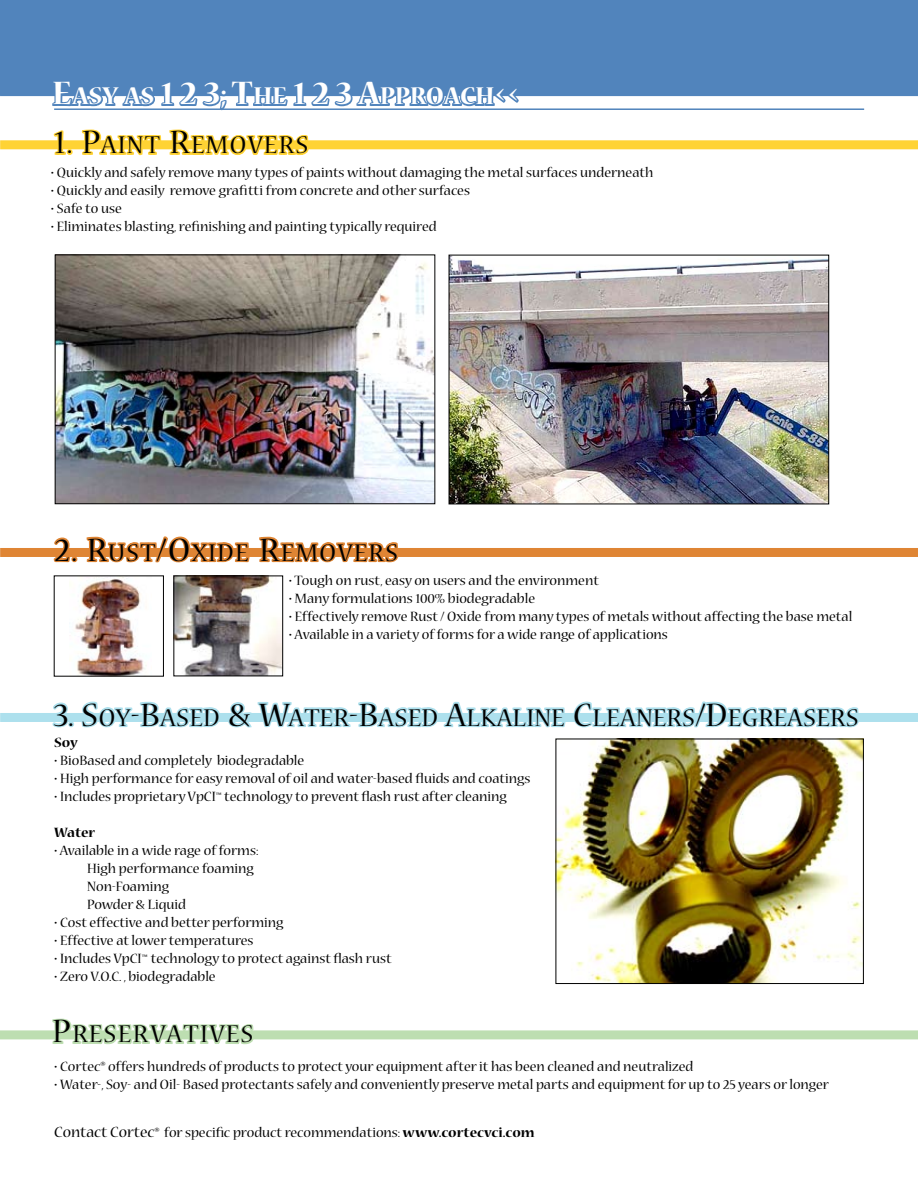
<style>
.page{position:relative;width:918px;height:1188px;background:#fff}
.page>*{position:absolute;margin:0;border:0;box-sizing:border-box;transform-origin:0 0}
.t1{font:27px "Nueva Std";letter-spacing:.04em;color:#000}
.t2{font:27px "Nueva Std";letter-spacing:.065em;color:#000}
.t3{font:700 27px "Nueva Std";color:#fff}
.t4{font:15px/18px "Nueva Std";color:#000}
.t5{font:700 15px "Nueva Std";color:#000}
.s1{font-size:36px}
.s2{font-size:16.8px}
.s3{font-size:19.2px}
.s4{font-size:16.5px}
.s5{font-weight:700}
</style>
<div class="page">
<hr style="left:54px;top:108px;width:810px;height:2px;background:#5184bc">
<div style="left:0;top:0;width:918px;height:96px;background:#5184bc"></div>
<img style="left:558px;top:741px;width:304px;height:241px">
<img style="left:451px;top:258px;width:376px;height:187px">
<img style="left:57px;top:282px;width:376px;height:163px">
<div style="left:0;top:140px;width:918px;height:9px;background:#ffd334"></div>
<svg style="left:51px;top:0;width:470px;height:282px"></svg>
<div style="left:0;top:548px;width:918px;height:9px;background:#df8534"></div>
<div style="left:0;top:713px;width:918px;height:9px;background:#ade0ed"></div>
<img style="left:52px;top:445px;width:808px;height:410px">
<div style="left:0;top:1030px;width:918px;height:9px;background:#bddeb1"></div>
<svg style="left:50px;top:1018px;width:205px;height:27px"></svg>
<p class="t3" style="left:53px;top:84px;width:469px"><span class="s1">E</span>asy as <span class="s1">1 2 3; T</span>he <span class="s1">1 2 3 A</span>pproach<span class="s1">&lt;&lt;</span></p>
<p class="t2" style="left:55px;top:133px;width:255px"><span class="s1">1. P</span>aint <span class="s1">R</span>emovers</p>
<p class="t4" style="left:51px;top:164px;width:604px">• Quickly and safely remove many types of paints without damaging the metal surfaces underneath</p>
<p class="t4" style="left:51px;top:182px;width:421px">• Quickly and easily remove grafitti from concrete and other surfaces</p>
<p class="t4" style="left:51px;top:200px;width:73px">• Safe to use</p>
<p class="t4" style="left:51px;top:218px;width:387px">• Eliminates blasting, refinishing and painting typically required</p>
<p class="t2" style="left:55px;top:540px;width:345px"><span class="s1">2. R</span>ust<span class="s1">/O</span>xide <span class="s1">R</span>emovers</p>
<p class="t4" style="left:289px;top:572px;width:312px">• Tough on rust, easy on users and the environment</p>
<p class="t4" style="left:289px;top:590px;width:248px">• Many formulations 100% biodegradable</p>
<p class="t4" style="left:289px;top:608px;width:565px">• Effectively remove Rust / Oxide from many types of metals without affecting the base metal</p>
<p class="t4" style="left:289px;top:626px;width:381px">• Available in a variety of forms for a wide range of applications</p>
<p class="t1" style="left:54px;top:705px;width:806px"><span class="s1">3. S</span>oy<span class="s1">-B</span>ased <span class="s1">&amp; W</span>ater<span class="s1">-B</span>ased <span class="s1">A</span>lkaline <span class="s1">C</span>leaners<span class="s1">/D</span>egreasers</p>
<p class="t5" style="left:54px;top:736px;width:25px">Soy</p>
<p class="t4" style="left:54px;top:752px;width:252px">• BioBased and completely biodegradable</p>
<p class="t4" style="left:54px;top:770px;width:478px">• High performance for easy removal of oil and water-based fluids and coatings</p>
<p class="t4" style="left:54px;top:788px;width:454px">• Includes proprietary VpCI<span class="s2">™</span> technology to prevent flash rust after cleaning</p>
<p class="t5" style="left:54px;top:826px;width:43px">Water</p>
<p class="t4" style="left:87px;top:842px;width:173px;text-indent:-33px">• Available in a wide rage of forms:<br>High performance foaming<br>Non-Foaming<br>Powder &amp; Liquid</p>
<p class="t4" style="left:54px;top:914px;width:231px">• Cost effective and better performing</p>
<p class="t4" style="left:54px;top:932px;width:201px">• Effective at lower temperatures</p>
<p class="t4" style="left:54px;top:950px;width:339px">• Includes VpCI<span class="s2">™</span> technology to protect against flash rust</p>
<p class="t4" style="left:54px;top:968px;width:163px">• Zero V.O.C. , biodegradable</p>
<p class="t2" style="left:53px;top:1022px;width:202px"><span class="s1">P</span>reservatives</p>
<p class="t4" style="left:54px;top:1058px;width:641px">• Cortec<span class="s3">®</span> offers hundreds of products to protect your equipment after it has been cleaned and neutralized</p>
<p class="t4" style="left:54px;top:1076px;width:776px">• Water-, Soy- and Oil- Based protectants safely and conveniently preserve metal parts and equipment for up to 25 years or longer</p>
<p class="t4" style="left:54px;top:1124px;width:481px"><span class="s4">Contact Cortec</span><span class="s3">®</span> for specific product recommendations: <span class="s5">www.cortecvci.com</span></p>
</div>
